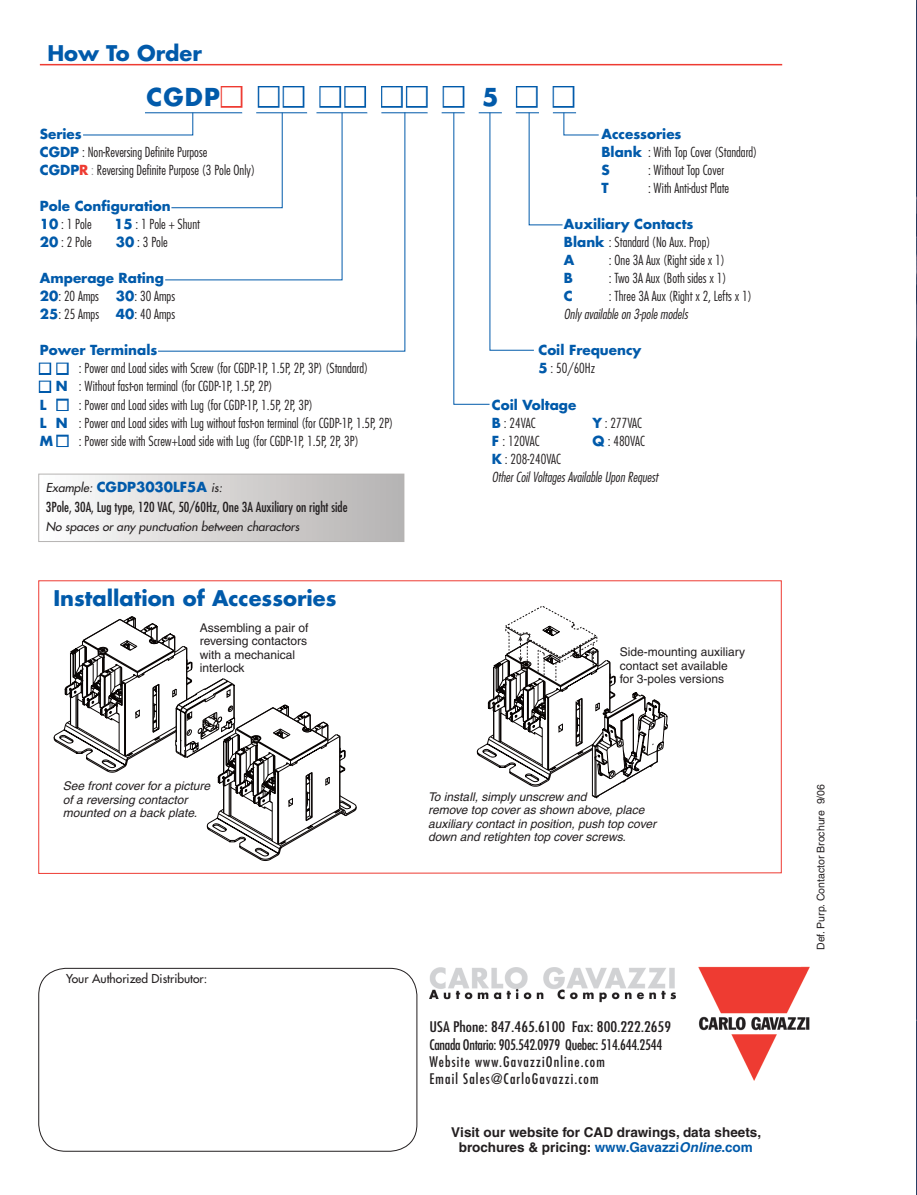
<style>
.page{position:relative;width:917px;height:1195px;background:#fff}
.page>*{position:absolute;margin:0;border:0;box-sizing:border-box;transform-origin:0 0}
.t1{font:700 24px "Futura";color:#015aaa}
.t2{font:700 21px "Futura";color:#015aaa}
.t3{font:condensed 14.25px/17.1px "Futura";color:#231f20;scale:1.15 1}
.t4{font:300 condensed 13.5px/18px "Futura";color:#231f20}
.t5{font:700 13.5px/18px "Futura";color:#015aaa}
.t6{font:condensed 13.5px/19.5px "Futura";color:#231f20}
.t7{font:700 13.5px/15px "Helvetica";color:#231f20;text-align:center}
.t8{font:italic 300 condensed 13.5px/18px "Futura";color:#231f20}
.t9{font:italic 12px/13.5px "Helvetica";color:#231f20}
.t10{font:12px/13.5px "Helvetica";color:#231f20}
.t11{font:italic 12px "Futura";color:#231f20}
.t12{font:12px "Futura";color:#231f20}
.t13{font:10.5px "Helvetica";color:#231f20}
.s1{color:#ee3b32}
.s2{color:#fff}
.s3{font-weight:700;font-stretch:normal;color:#015aaa}
.s4{font-weight:700;font-stretch:normal;color:#ee3b32}
.s5{color:#939598}
.s6{font-weight:300;font-stretch:condensed;color:#231f20}
.s7{color:#015aaa}
.s8{font-weight:700;font-style:normal;font-stretch:normal;color:#015aaa}
.s9{font-style:normal}
.s10{font-style:italic;font-stretch:normal;font-size:12px}
.s11{font-style:italic;color:#015aaa}
</style>
<div class="page">
<svg style="left:38px;top:580px;width:743px;height:293px"></svg>
<img style="left:429px;top:966px;width:380px;height:114px">
<div style="left:38px;top:967px;width:379px;height:184px;border:1px solid #231f20;border-radius:27px"></div>
<hr style="left:40px;top:64px;width:741px;height:1px;background:#ee3b32">
<svg style="left:83px;top:112px;width:516px;height:293px"></svg>
<img style="left:916px;top:5px;width:1px;height:1186px">
<svg style="left:56px;top:645px;width:298px;height:214px"></svg>
<svg style="left:65px;top:616px;width:280px;height:228px"></svg>
<svg style="left:82px;top:820px;width:258px;height:24px"></svg>
<svg style="left:70px;top:616px;width:594px;height:204px"></svg>
<svg style="left:476px;top:605px;width:191px;height:193px"></svg>
<div style="left:39px;top:474px;width:364px;height:67px;background:linear-gradient(to right,#fdfdfc,#b4b1b0)"></div>
<div style="left:38px;top:473px;width:366px;height:68px;border:1px solid #b5b3b2"></div>
<h2 class="t2" style="left:47px;top:44px;width:156px">How To Order</h2>
<h1 class="t1" style="left:146px;top:86px;width:428px">CGDP<span class="s1">■</span> ■■ ■ ■ ■ ■ ■ 5 ■ <span class="s2">■</span></h1>
<p class="t5" style="left:40px;top:126px;width:43px">Series</p>
<p class="t5" style="left:601px;top:126px;width:81px">Accessories</p>
<p class="t4" style="left:40px;top:144px;width:169px"><span class="s3">CGDP</span> : Non-Reversing Definite Purpose</p>
<p class="t4" style="left:601px;top:144px;width:157px"><span class="s3">Blank</span> : With Top Cover (Standard)</p>
<p class="t4" style="left:40px;top:162px;width:216px"><span class="s3">CGDP</span><span class="s4">R</span> <span class="s5">:</span> Reversing Definite Purpose (3 Pole Only)</p>
<p class="t5" style="left:601px;top:162px;width:10px">S</p>
<p class="t4" style="left:647px;top:162px;width:78px">: Without Top Cover</p>
<p class="t5" style="left:601px;top:180px;width:9px">T</p>
<p class="t4" style="left:647px;top:180px;width:83px">: With Anti-dust Plate</p>
<p class="t5" style="left:40px;top:198px;width:132px">Pole Configuration<br>10 <span class="s6">: 1 Pole</span></p>
<p class="t4" style="left:114px;top:216px;width:87px"><span class="s3">15</span> : 1 Pole + Shunt</p>
<p class="t5" style="left:563px;top:216px;width:131px">Auxiliary Contacts</p>
<p class="t4" style="left:40px;top:234px;width:53px"><span class="s3">20</span> : 2 Pole</p>
<p class="t4" style="left:116px;top:234px;width:53px"><span class="s3">30</span> : 3 Pole</p>
<p class="t4" style="left:563px;top:234px;width:148px"><span class="s3">Blank</span> : Standard (No Aux. Prop)<br><span class="s3">A</span></p>
<p class="t4" style="left:608px;top:252px;width:117px">: One 3A Aux (Right side x 1)</p>
<p class="t5" style="left:40px;top:270px;width:126px">Amperage Rating</p>
<p class="t5" style="left:563px;top:270px;width:11px">B</p>
<p class="t4" style="left:608px;top:270px;width:119px">: Two 3A Aux (Both sides x 1)</p>
<p class="t4" style="left:40px;top:288px;width:137px"><span class="s3">20</span>: 20 Amps <span class="s3">30</span>: 30 Amps</p>
<p class="t5" style="left:563px;top:288px;width:10px">C</p>
<p class="t4" style="left:608px;top:288px;width:144px">: Three 3A Aux (Right x 2, Lefts x 1)</p>
<p class="t4" style="left:40px;top:306px;width:137px"><span class="s3">25</span>: 25 Amps <span class="s3">40</span>: 40 Amps</p>
<p class="t8" style="left:563px;top:306px;width:125px">Only available on 3-pole models</p>
<p class="t5" style="left:40px;top:342px;width:119px">Power Terminals</p>
<p class="t5" style="left:538px;top:342px;width:104px">Coil Frequency</p>
<p class="t4" style="left:40px;top:360px;width:329px"><span class="s7">■</span> <span class="s2">■</span> : Power and Load sides with Screw (for CGDP-1P, 1.5P, 2P, 3P) (Standard)</p>
<p class="t4" style="left:538px;top:360px;width:58px"><span class="s3">5</span> : 50/60Hz</p>
<p class="t4" style="left:40px;top:378px;width:274px"><span class="s7">■</span> <span class="s3">N</span> : Without fast-on terminal (for CGDP-1P, 1.5P, 2P)<br><span class="s3">L</span> <span class="s7">■</span> : Power and Load sides with Lug (for CGDP-1P, 1.5P, 2P, 3P)</p>
<p class="t5" style="left:491px;top:396px;width:86px">Coil Voltage</p>
<p class="t5" style="left:40px;top:414px;width:8px">L</p>
<p class="t4" style="left:56px;top:414px;width:339px"><span class="s3">N</span> : Power and Load sides with Lug without fast-on terminal (for CGDP-1P, 1.5P, 2P)</p>
<p class="t4" style="left:491px;top:414px;width:45px"><span class="s3">B</span> : 24VAC</p>
<p class="t4" style="left:592px;top:414px;width:51px"><span class="s3">Y</span> : 277VAC</p>
<p class="t4" style="left:40px;top:432px;width:320px"><span class="s3">M</span> <span class="s7">■</span> : Power side with Screw+Load side with Lug (for CGDP-1P, 1.5P, 2P, 3P)</p>
<p class="t4" style="left:491px;top:432px;width:49px"><span class="s3">F</span> : 120VAC</p>
<p class="t4" style="left:592px;top:432px;width:54px"><span class="s3">Q</span> : 480VAC</p>
<p class="t8" style="left:491px;top:450px;width:168px"><span class="s8">K</span> <span class="s9">: 208-240VAC<br></span>Other Coil Voltages Available Upon Request</p>
<p class="t6" style="left:46px;top:478px;width:303px"><span class="s10">Example:</span> <span class="s3">CGDP3030LF5A</span> <span class="s10">is:<br></span>3Pole, 30A, Lug type, 120 VAC, 50/60Hz, One 3A Auxiliary on right side</p>
<p class="t11" style="left:46px;top:520px;width:255px">No spaces or any punctuation between charactors</p>
<h2 class="t2" style="left:53px;top:588px;width:284px">Installation of Accessories</h2>
<p class="t10" style="left:200px;top:621px;width:110px">Assembling a pair of reversing contactors with a mechanical interlock</p>
<p class="t9" style="left:63px;top:780px;width:151px">See front cover for a picture of a reversing contactor mounted on a back plate.</p>
<p class="t12" style="left:66px;top:972px;width:143px">Your Authorized Distributor:</p>
<p class="t10" style="left:619px;top:646px;width:127px">Side-mounting auxiliary contact set available<br>for 3-poles versions</p>
<p class="t9" style="left:428px;top:790px;width:232px">To install, simply unscrew and<br>remove top cover as shown above, place auxiliary contact in position, push top cover down and retighten top cover screws.</p>
<p class="t3" style="left:429px;top:1019px;width:211px">USA Phone: 847.465.6100 Fax: 800.222.2659<br>Canada Ontario: 905.542.0979 Quebec: 514.644.2544<br>Website www.GavazziOnline.com<br>Email Sales@CarloGavazzi.com</p>
<p class="t7" style="left:451px;top:1125px;width:311px">Visit our website for CAD drawings, data sheets, brochures &amp; pricing: <span class="s7">www.Gavazzi</span><span class="s11">Online</span><span class="s7">.com</span></p>
<p class="t13" style="left:816px;top:949px;width:167px;rotate:-90deg">Def. Purp. Contactor Brochure 9/06</p>
</div>
